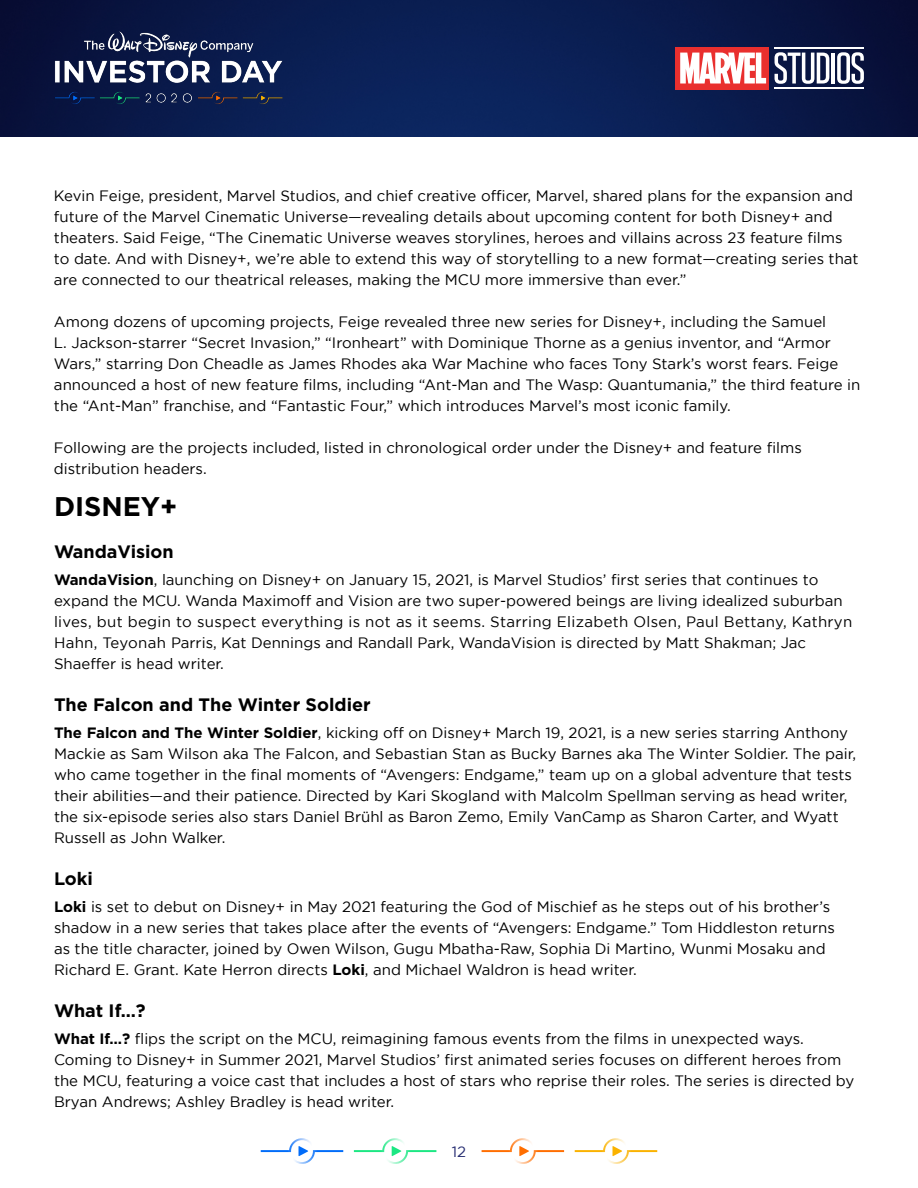
<style>
.page{position:relative;width:918px;height:1188px;background:#fff}
.page>*{position:absolute;margin:0;border:0;box-sizing:border-box;transform-origin:0 0}
.t1{font:700 27px "Gotham";color:#000}
.t2{font:700 18px "Gotham";color:#000}
.t3{font:15px/21px "Gotham";color:#000}
.t4{font:15px "Gotham";color:#272d72}
.s1{font-weight:700}
</style>
<div class="page">
<img style="left:0;top:0;width:918px;height:136px">
<img style="left:54px;top:31px;width:229px;height:74px">
<hr style="left:774px;top:47px;width:90px;height:1px;background:#fff">
<hr style="left:774px;top:88px;width:90px;height:1px;background:#fff">
<svg style="left:775px;top:52px;width:54px;height:32px"></svg>
<hr style="left:832px;top:53px;width:3px;height:31px;background:#fff">
<svg style="left:837px;top:52px;width:27px;height:32px"></svg>
<div style="left:675px;top:47px;width:94px;height:42px;background:#e92f2e"></div>
<svg style="left:680px;top:53px;width:86px;height:31px"></svg>
<svg style="left:482px;top:1138px;width:82px;height:26px"></svg>
<svg style="left:354px;top:1138px;width:82px;height:26px"></svg>
<svg style="left:261px;top:1138px;width:82px;height:26px"></svg>
<svg style="left:575px;top:1138px;width:82px;height:26px"></svg>
<p class="t3" style="left:54px;top:185px;width:806px">Kevin Feige, president, Marvel Studios, and chief creative officer, Marvel, shared plans for the expansion and future of the Marvel Cinematic Universe—revealing details about upcoming content for both Disney+ and theaters. Said Feige, “The Cinematic Universe weaves storylines, heroes and villains across 23 feature films to date. And with Disney+, we’re able to extend this way of storytelling to a new format—creating series that are connected to our theatrical releases, making the MCU more immersive than ever.”</p>
<p class="t3" style="left:54px;top:311px;width:808px">Among dozens of upcoming projects, Feige revealed three new series for Disney+, including the Samuel<br>L. Jackson-starrer “Secret Invasion,” “Ironheart” with Dominique Thorne as a genius inventor, and “Armor Wars,” starring Don Cheadle as James Rhodes aka War Machine who faces Tony Stark’s worst fears. Feige announced a host of new feature films, including “Ant-Man and The Wasp: Quantumania,” the third feature in the “Ant-Man” franchise, and “Fantastic Four,” which introduces Marvel’s most iconic family.</p>
<p class="t3" style="left:54px;top:437px;width:749px">Following are the projects included, listed in chronological order under the Disney+ and feature films distribution headers.</p>
<h1 class="t1" style="left:54px;top:489px;width:125px">DISNEY+</h1>
<p class="t2" style="left:54px;top:540px;width:121px">WandaVision</p>
<p class="t3" style="left:54px;top:569px;width:800px"><span class="s1">WandaVision</span>, launching on Disney+ on January 15, 2021, is Marvel Studios’ first series that continues to expand the MCU. Wanda Maximoff and Vision are two super-powered beings are living idealized suburban lives, but begin to suspect everything is not as it seems. Starring Elizabeth Olsen, Paul Bettany, Kathryn Hahn, Teyonah Parris, Kat Dennings and Randall Park, WandaVision is directed by Matt Shakman; Jac Shaeffer is head writer.</p>
<p class="t2" style="left:54px;top:693px;width:318px">The Falcon and The Winter Soldier</p>
<p class="t3" style="left:54px;top:722px;width:804px"><span class="s1">The Falcon and The Winter Soldier</span>, kicking off on Disney+ March 19, 2021, is a new series starring Anthony Mackie as Sam Wilson aka The Falcon, and Sebastian Stan as Bucky Barnes aka The Winter Soldier. The pair, who came together in the final moments of “Avengers: Endgame,” team up on a global adventure that tests their abilities—and their patience. Directed by Kari Skogland with Malcolm Spellman serving as head writer, the six-episode series also stars Daniel Brühl as Baron Zemo, Emily VanCamp as Sharon Carter, and Wyatt Russell as John Walker.</p>
<p class="t2" style="left:54px;top:867px;width:41px">Loki</p>
<p class="t3" style="left:54px;top:896px;width:782px"><span class="s1">Loki</span> is set to debut on Disney+ in May 2021 featuring the God of Mischief as he steps out of his brother’s shadow in a new series that takes place after the events of “Avengers: Endgame.” Tom Hiddleston returns as the title character, joined by Owen Wilson, Gugu Mbatha-Raw, Sophia Di Martino, Wunmi Mosaku and Richard E. Grant. Kate Herron directs <span class="s1">Loki</span>, and Michael Waldron is head writer.</p>
<p class="t2" style="left:54px;top:999px;width:93px">What If…?</p>
<p class="t3" style="left:54px;top:1028px;width:802px"><span class="s1">What If…?</span> flips the script on the MCU, reimagining famous events from the films in unexpected ways.<br>Coming to Disney+ in Summer 2021, Marvel Studios’ first animated series focuses on different heroes from the MCU, featuring a voice cast that includes a host of stars who reprise their roles. The series is directed by Bryan Andrews; Ashley Bradley is head writer.</p>
<p class="t4" style="left:452px;top:1143px;width:16px">12</p>
</div>
